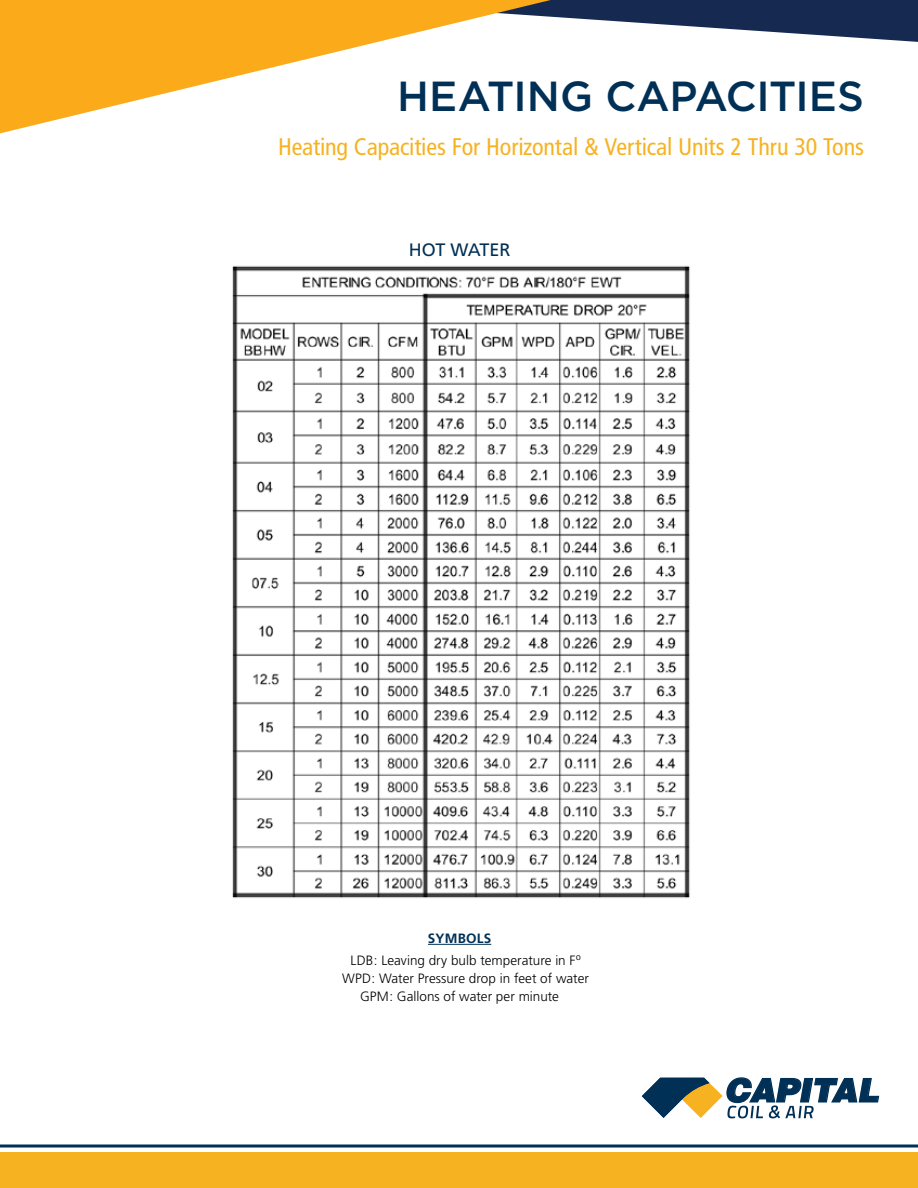
<style>
.page{position:relative;width:918px;height:1188px;background:#fff}
.page>*{position:absolute;margin:0;border:0;box-sizing:border-box;transform-origin:0 0}
.t1{font:500 42px "Gotham";letter-spacing:-.005em;color:#003056}
.t2{font:italic 900 32.4px "Helvetica";color:#003056}
.t3{font:condensed 24px "Frutiger";letter-spacing:-.005em;color:#f6b221}
.t4{font:18px "Frutiger";letter-spacing:-.015em;color:#003056}
.t5{font:300 13.5px/22.5px "Frutiger";color:#000}
.s1{font-weight:700;color:#003056}
.s2{font-family:"Vectora LT Std"}
</style>
<div class="page">
<svg style="left:579px;top:0;width:339px;height:42px"></svg>
<svg style="left:0;top:0;width:579px;height:134px"></svg>
<div style="left:0;top:1153px;width:918px;height:35px;background:#f6b221"></div>
<svg style="left:0;top:1144px;width:918px;height:4px;background:#3f6380"></svg>
<div style="left:642px;top:1078px;width:239px;height:42px;background:#fff;opacity:.74"></div>
<svg style="left:642px;top:1077px;width:238px;height:41px"></svg>
<hr style="left:428px;top:944px;width:63px;height:1px;background:#003056">
<img style="left:232px;top:265px;width:458px;height:633px">
<h1 class="t1" style="left:397px;top:69px;width:468px">HEATING CAPACITIES</h1>
<h3 class="t3" style="left:278px;top:133px;width:587px">Heating Capacities For Horizontal &amp; Vertical Units 2 Thru 30 Tons</h3>
<h3 class="t4" style="left:409px;top:239px;width:103px">HOT WATER</h3>
<p class="t5" style="left:351px;top:927px;width:232px;text-indent:77px"><span class="s1">SYMBOLS<br></span>LDB: Leaving dry bulb temperature in F<span class="s2">º</span></p>
<p class="t5" style="left:360px;top:970px;width:230px;line-height:18px;text-indent:-18px">WPD: Water Pressure drop in feet of water<br>GPM: Gallons of water per minute</p>
<h2 class="t2" style="left:725px;top:1069px;width:155px">CAPITAL</h2>
</div>
